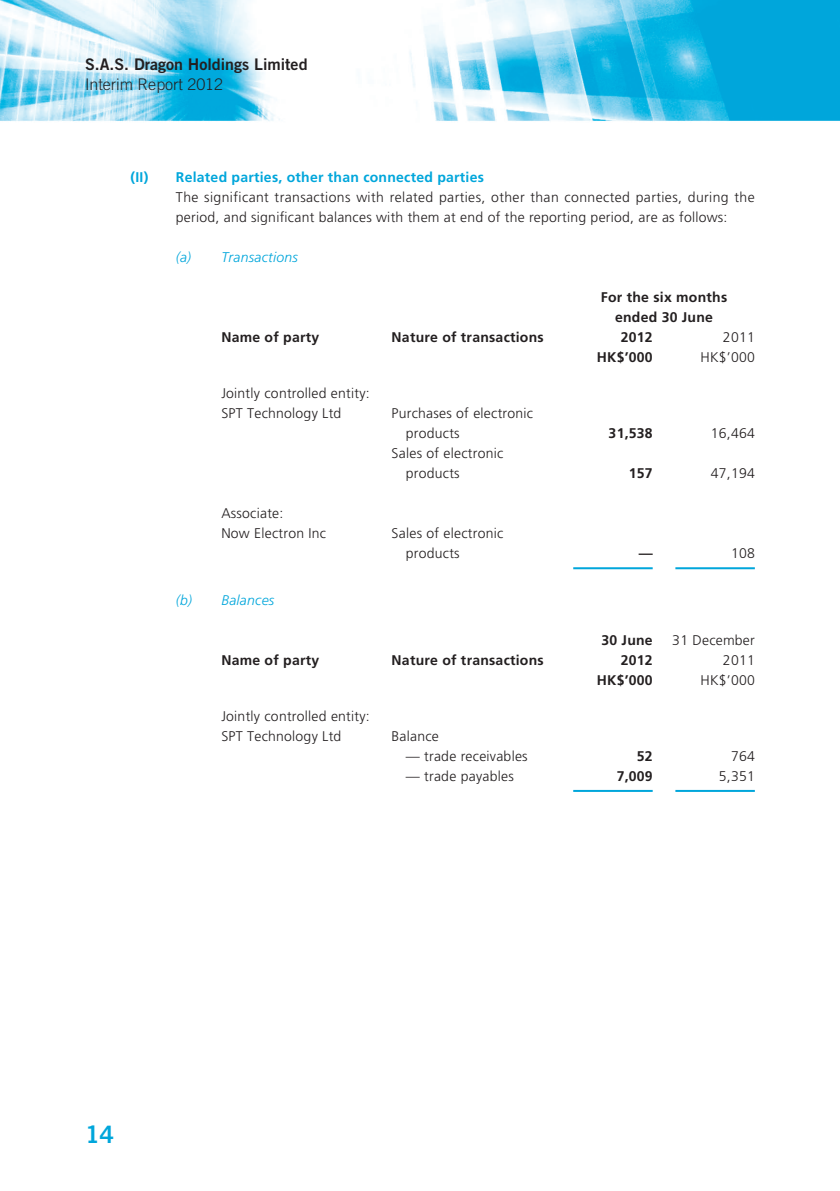
<style>
.page{position:relative;width:840px;height:1191px;background:#fff}
.page>*{position:absolute;margin:0;border:0;box-sizing:border-box;transform-origin:0 0}
.t1{font:24px "Trade Gothic LT Std Bd 2";color:#00a6db}
.t2{font:16px "Trade Gothic LT Std Bd 2";color:#231f20}
.t3{font:300 16px "Trade Gothic LT Std";color:#231f20}
.t4{font:300 14px/20px "Frutiger LT Std";letter-spacing:.015em;color:#231f20}
.t5{font:700 14px/20px "Frutiger LT Std";letter-spacing:.015em;color:#231f20;text-align:center}
.t6{font:700 14px "Frutiger LT Std";letter-spacing:.015em;color:#00a6db}
.t7{font:italic 300 14px "Frutiger LT Std";letter-spacing:.015em;color:#00a6db}
</style>
<div class="page">
<img style="left:0;top:0;width:839px;height:792px">
<hr style="left:573px;top:567px;width:79px;height:2px;background:#00a6db">
<hr style="left:675px;top:567px;width:79px;height:2px;background:#00a6db">
<hr style="left:573px;top:790px;width:79px;height:2px;background:#00a6db">
<hr style="left:675px;top:790px;width:79px;height:2px;background:#00a6db">
<p class="t2" style="left:85px;top:54px;width:224px">S.A.S. Dragon Holdings Limited</p>
<p class="t3" style="left:85px;top:75px;width:139px">Interim Report 2012</p>
<p class="t6" style="left:130px;top:169px;width:37px">(II) R</p>
<p class="t6" style="left:185px;top:169px;width:300px">elated parties, other than connected parties</p>
<p class="t4" style="left:176px;top:187px;width:580px">The significant transactions with related parties, other than connected parties, during the period, and significant balances with them at end of the reporting period, are as follows:</p>
<p class="t7" style="left:176px;top:249px;width:123px">(a) Transactions</p>
<p class="t5" style="left:600px;top:287px;width:128px">For the six months ended 30 June</p>
<p class="t5" style="left:221px;top:327px;width:99px">Name of party</p>
<p class="t5" style="left:391px;top:327px;width:154px">Nature of transactions</p>
<p class="t5" style="left:620px;top:327px;width:33px">2012</p>
<p class="t4" style="left:722px;top:327px;width:33px">2011</p>
<p class="t5" style="left:596px;top:347px;width:57px">HK$’000</p>
<p class="t4" style="left:700px;top:347px;width:56px">HK$’000</p>
<p class="t4" style="left:221px;top:384px;width:150px">Jointly controlled entity:<br>SPT Technology Ltd</p>
<p class="t4" style="left:405px;top:404px;width:129px;text-indent:-14px">Purchases of electronic products</p>
<p class="t5" style="left:608px;top:423px;width:46px">31,538</p>
<p class="t4" style="left:710px;top:424px;width:46px">16,464</p>
<p class="t4" style="left:221px;top:504px;width:106px">Associate:<br>Now Electron Inc</p>
<p class="t7" style="left:176px;top:591px;width:100px">(b) Balances</p>
<p class="t4" style="left:405px;top:444px;width:99px;text-indent:-14px">Sales of electronic products</p>
<p class="t4" style="left:405px;top:524px;width:99px;text-indent:-14px">Sales of electronic products</p>
<p class="t5" style="left:628px;top:463px;width:25px">157</p>
<p class="t4" style="left:710px;top:464px;width:46px">47,194</p>
<p class="t5" style="left:638px;top:543px;width:15px">—</p>
<p class="t4" style="left:730px;top:544px;width:25px">108</p>
<p class="t5" style="left:601px;top:629px;width:53px">30 June</p>
<p class="t4" style="left:672px;top:630px;width:84px">31 December</p>
<p class="t5" style="left:221px;top:649px;width:99px">Name of party</p>
<p class="t5" style="left:391px;top:649px;width:154px">Nature of transactions</p>
<p class="t5" style="left:620px;top:649px;width:33px">2012</p>
<p class="t4" style="left:722px;top:650px;width:33px">2011</p>
<p class="t5" style="left:596px;top:669px;width:57px">HK$’000</p>
<p class="t4" style="left:700px;top:670px;width:56px">HK$’000</p>
<p class="t4" style="left:221px;top:706px;width:150px">Jointly controlled entity:<br>SPT Technology Ltd</p>
<p class="t4" style="left:391px;top:726px;width:49px">Balance</p>
<p class="t4" style="left:405px;top:746px;width:123px">— trade receivables</p>
<p class="t5" style="left:636px;top:746px;width:17px">52</p>
<p class="t4" style="left:730px;top:746px;width:25px">764</p>
<p class="t4" style="left:405px;top:766px;width:109px">— trade payables</p>
<p class="t5" style="left:616px;top:766px;width:37px">7,009</p>
<p class="t4" style="left:718px;top:766px;width:37px">5,351</p>
<h1 class="t1" style="left:85px;top:1119px;width:30px">14</h1>
</div>
